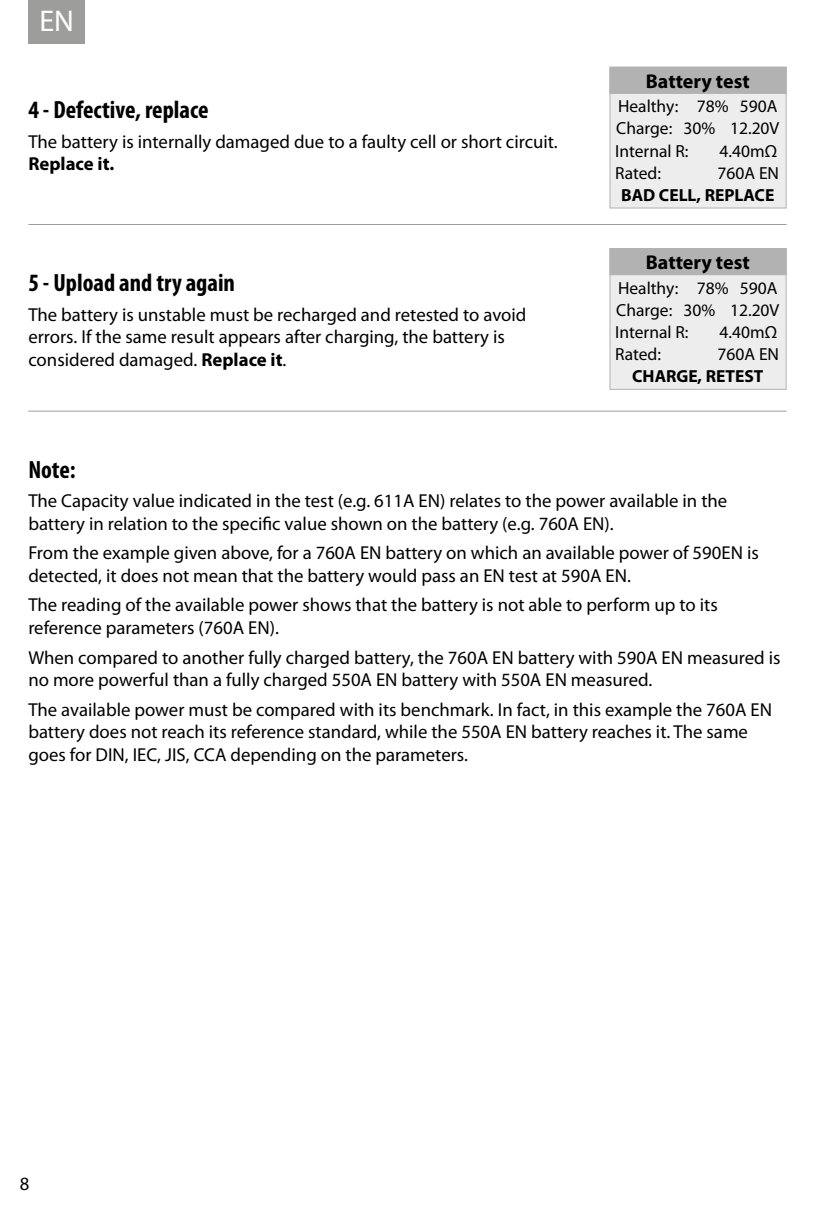
<style>
.page{position:relative;width:815px;height:1205px;background:#fff}
.page>*{position:absolute;margin:0;border:0;box-sizing:border-box;transform-origin:0 0}
.t1{font:30px "Myriad Pro";color:#fff}
.t2{font:700 condensed 25px "Myriad Pro";color:#000}
.t3{font:700 20px "Myriad Pro";color:#000}
.t4{font:18.75px/22.5px "Myriad Pro";color:#000}
.t5{font:700 18.75px "Myriad Pro";color:#000}
.t6{font:17.5px/22px "Myriad Pro";color:#000;text-align:justify}
.t7{font:700 17.5px "Myriad Pro";color:#000}
.s1{font-weight:700}
</style>
<div class="page">
<div style="left:28px;top:0;width:57px;height:44px;background:#9d9d9c"></div>
<hr style="left:28px;top:224px;width:759px;height:1px;background:#9d9d9c">
<hr style="left:28px;top:411px;width:759px;height:1px;background:#9d9d9c">
<div style="left:609px;top:67px;width:178px;height:141px;background:#ededed;border:1px solid #b3b2b2"></div>
<div style="left:609px;top:67px;width:178px;height:27px;background:#b3b2b2"></div>
<div style="left:609px;top:248px;width:178px;height:142px;background:#ededed;border:1px solid #b3b2b2"></div>
<div style="left:609px;top:248px;width:178px;height:27px;background:#b3b2b2"></div>
<h1 class="t1" style="left:39px;top:2px;width:36px">EN</h1>
<h2 class="t2" style="left:28px;top:94px;width:182px">4 - Defective, replace</h2>
<p class="t4" style="left:28px;top:130px;width:531px">The battery is internally damaged due to a faulty cell or short circuit.</p>
<p class="t5" style="left:28px;top:152px;width:87px">Replace it.</p>
<h2 class="t2" style="left:28px;top:267px;width:208px">5 - Upload and try again</h2>
<p class="t4" style="left:28px;top:303px;width:500px">The battery is unstable must be recharged and retested to avoid errors. If the same result appears after charging, the battery is considered damaged. <span class="s1">Replace it</span>.</p>
<p class="t3" style="left:646px;top:68px;width:105px">Battery test</p>
<p class="t6" style="left:615px;top:95px;width:166px">Healthy: 78% 590A Charge: 30% 12.20V Internal R:</p>
<p class="t6" style="left:720px;top:139px;width:59px">4.40mΩ</p>
<p class="t6" style="left:615px;top:161px;width:47px">Rated:</p>
<p class="t6" style="left:718px;top:161px;width:63px">760A EN</p>
<p class="t7" style="left:621px;top:183px;width:155px">BAD CELL, REPLACE</p>
<p class="t3" style="left:646px;top:249px;width:105px">Battery test</p>
<p class="t6" style="left:615px;top:277px;width:166px">Healthy: 78% 590A Charge: 30% 12.20V Internal R:</p>
<p class="t6" style="left:720px;top:321px;width:59px">4.40mΩ</p>
<p class="t6" style="left:615px;top:343px;width:47px">Rated:</p>
<p class="t6" style="left:718px;top:343px;width:63px">760A EN</p>
<p class="t7" style="left:632px;top:365px;width:133px">CHARGE, RETEST</p>
<h2 class="t2" style="left:28px;top:454px;width:49px">Note:</h2>
<p class="t4" style="left:28px;top:489px;width:700px">The Capacity value indicated in the test (e.g. 611A EN) relates to the power available in the battery in relation to the specific value shown on the battery (e.g. 760A EN).</p>
<p class="t4" style="left:28px;top:541px;width:732px">From the example given above, for a 760A EN battery on which an available power of 590EN is detected, it does not mean that the battery would pass an EN test at 590A EN.</p>
<p class="t4" style="left:28px;top:593px;width:691px">The reading of the available power shows that the battery is not able to perform up to its reference parameters (760A EN).</p>
<p class="t4" style="left:28px;top:646px;width:754px">When compared to another fully charged battery, the 760A EN battery with 590A EN measured is no more powerful than a fully charged 550A EN battery with 550A EN measured.</p>
<p class="t4" style="left:28px;top:698px;width:745px">The available power must be compared with its benchmark. In fact, in this example the 760A EN battery does not reach its reference standard, while the 550A EN battery reaches it. The same goes for DIN, IEC, JIS, CCA depending on the parameters.</p>
<p class="t4" style="left:20px;top:1172px;width:11px">8</p>
</div>
